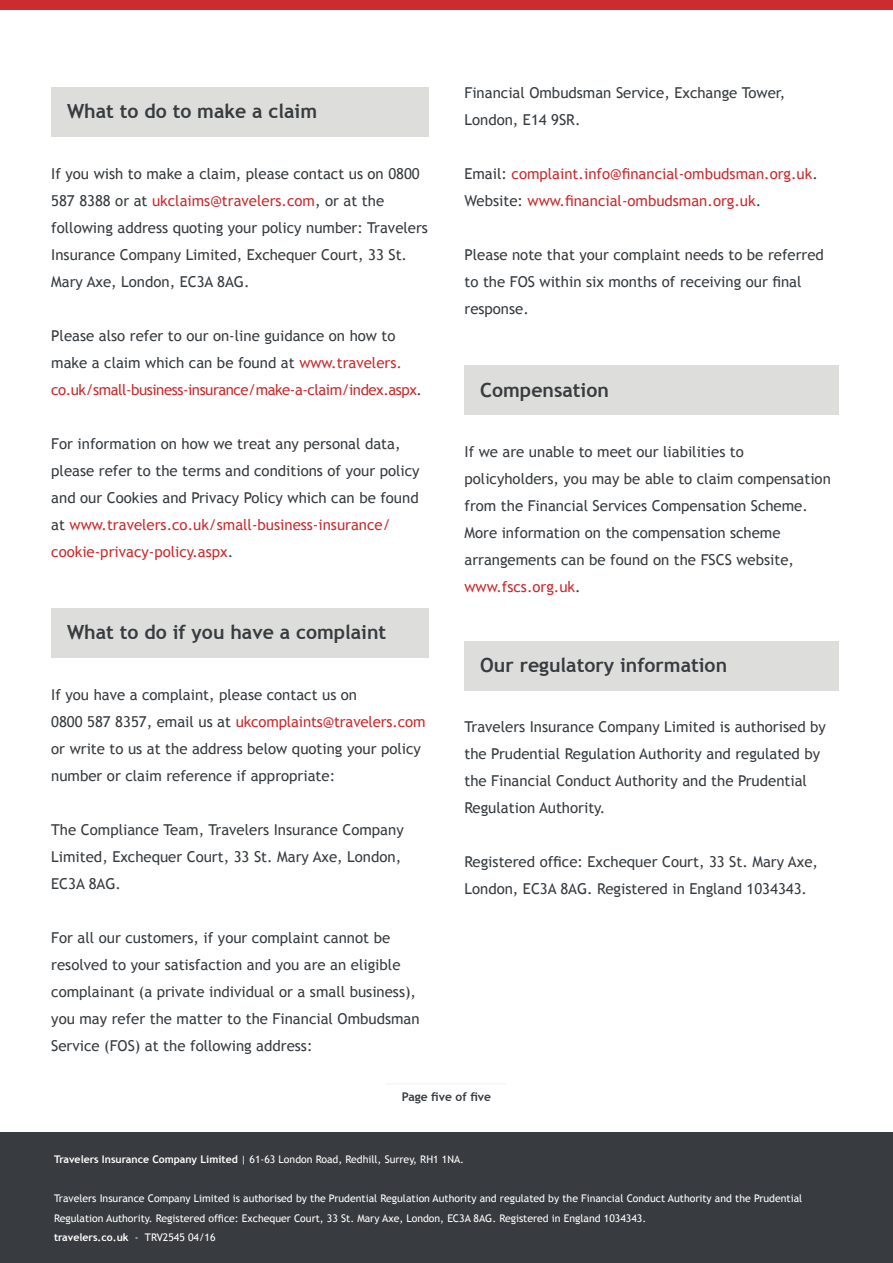
<style>
.page{position:relative;width:893px;height:1263px;background:#fff}
.page>*{position:absolute;margin:0;border:0;box-sizing:border-box;transform-origin:0 0}
.t1{font:700 19.5px "Trebuchet MS";color:#383c40}
.t2{font:15px/27px "Trebuchet MS";color:#383c40}
.t3{font:15px "Trebuchet MS";color:#cb2c2f}
.t4{font:700 12px "Trebuchet MS";color:#383c40}
.t5{font:10.5px "Trebuchet MS";color:#fff}
.t6{font:700 10.5px "Trebuchet MS";color:#fff}
.s1{color:#cb2c2f}
.s2{color:#383c40}
.s3{font-weight:700}
.s4{font-weight:400}
</style>
<div class="page">
<div style="left:0;top:0;width:893px;height:9px;background:#cc2c30"></div>
<div style="left:464px;top:365px;width:375px;height:50px;background:#dddddb"></div>
<div style="left:51px;top:87px;width:377px;height:50px;background:#dddddb"></div>
<div style="left:51px;top:608px;width:377px;height:50px;background:#dddddb"></div>
<div style="left:464px;top:640px;width:375px;height:50px;background:#dddddb"></div>
<div style="left:0;top:1132px;width:893px;height:131px;background:#383c40"></div>
<hr style="left:386px;top:1083px;width:121px;height:1px;background:#f5f7f7">
<p class="t1" style="left:67px;top:99px;width:252px">What to do to make a claim</p>
<p class="t2" style="left:51px;top:160px;width:378px">If you wish to make a claim, please contact us on 0800<br>587 8388 or at <span class="s1">ukclaims@travelers.com</span>, or at the following address quoting your policy number: Travelers Insurance Company Limited, Exchequer Court, 33 St.<br>Mary Axe, London, EC3A 8AG.</p>
<p class="t2" style="left:51px;top:322px;width:372px">Please also refer to our on-line guidance on how to make a claim which can be found at <span class="s1">www.travelers. co.uk/small-business-insurance/make-a-claim/index.aspx</span>.</p>
<p class="t2" style="left:51px;top:430px;width:370px">For information on how we treat any personal data, please refer to the terms and conditions of your policy and our Cookies and Privacy Policy which can be found at <span class="s1">www.travelers.co.uk/small-business-insurance/ cookie-privacy-policy.aspx</span>.</p>
<p class="t1" style="left:67px;top:620px;width:321px">What to do if you have a complaint</p>
<p class="t2" style="left:51px;top:681px;width:376px">If you have a complaint, please contact us on<br>0800 587 8357, email us at <span class="s1">ukcomplaints@travelers.com </span>or write to us at the address below quoting your policy number or claim reference if appropriate:</p>
<p class="t2" style="left:51px;top:816px;width:354px">The Compliance Team, Travelers Insurance Company<br>Limited, Exchequer Court, 33 St. Mary Axe, London,</p>
<p class="t2" style="left:51px;top:870px;width:71px">EC3A 8AG.</p>
<p class="t2" style="left:51px;top:924px;width:370px">For all our customers, if your complaint cannot be resolved to your satisfaction and you are an eligible complainant (a private individual or a small business), you may refer the matter to the Financial Ombudsman Service (FOS) at the following address:</p>
<p class="t2" style="left:464px;top:80px;width:322px">Financial Ombudsman Service, Exchange Tower,<br>London, E14 9SR.</p>
<p class="t3" style="left:464px;top:165px;width:355px"><span class="s2">Email:</span> complaint.info@financial-ombudsman.org.uk<span class="s2">.</span></p>
<p class="t3" style="left:464px;top:192px;width:298px"><span class="s2">Website:</span> www.financial-ombudsman.org.uk<span class="s2">.</span></p>
<p class="t2" style="left:464px;top:242px;width:361px">Please note that your complaint needs to be referred to the FOS within six months of receiving our final response.</p>
<p class="t1" style="left:480px;top:377px;width:130px">Compensation</p>
<p class="t2" style="left:464px;top:438px;width:368px">If we are unable to meet our liabilities to policyholders, you may be able to claim compensation from the Financial Services Compensation Scheme.<br>More information on the compensation scheme arrangements can be found on the FSCS website, <span class="s1">www.fscs.org.uk</span>.</p>
<p class="t1" style="left:480px;top:652px;width:248px">Our regulatory information</p>
<p class="t2" style="left:464px;top:713px;width:363px">Travelers Insurance Company Limited is authorised by the Prudential Regulation Authority and regulated by the Financial Conduct Authority and the Prudential Regulation Authority.</p>
<p class="t2" style="left:464px;top:848px;width:355px">Registered office: Exchequer Court, 33 St. Mary Axe,<br>London, EC3A 8AG. Registered in England 1034343.</p>
<p class="t4" style="left:402px;top:1089px;width:91px">Page five of five</p>
<p class="t5" style="left:54px;top:1153px;width:412px"><span class="s3">Travelers Insurance Company Limited</span> | 61-63 London Road, Redhill, Surrey, RH1 1NA.</p>
<p class="t5" style="left:54px;top:1192px;width:750px">Travelers Insurance Company Limited is authorised by the Prudential Regulation Authority and regulated by the Financial Conduct Authority and the Prudential</p>
<p class="t5" style="left:54px;top:1212px;width:594px">Regulation Authority. Registered office: Exchequer Court, 33 St. Mary Axe, London, EC3A 8AG. Registered in England 1034343.</p>
<p class="t6" style="left:54px;top:1231px;width:163px">travelers.co.uk <span class="s4">- TRV2545 04/16</span></p>
</div>
